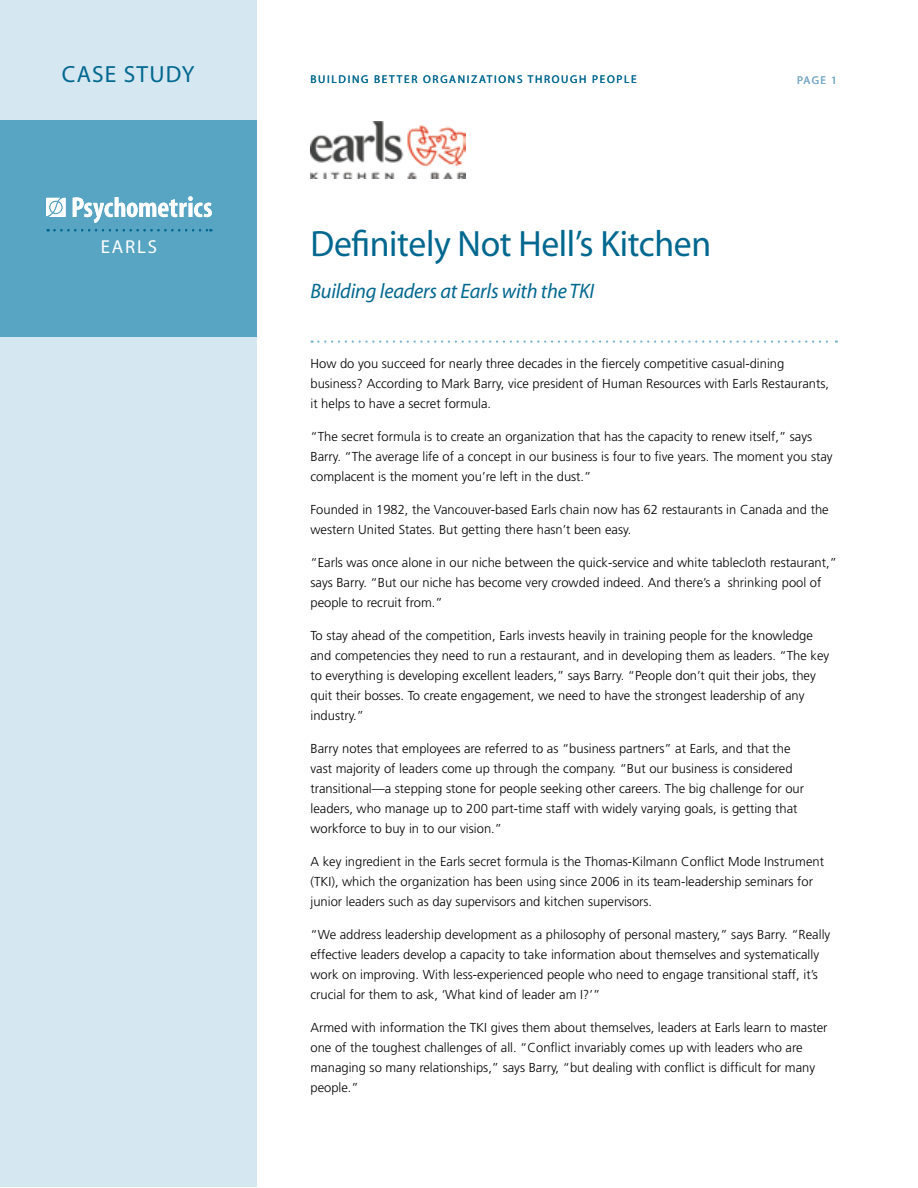
<style>
.page{position:relative;width:918px;height:1188px;background:#fff}
.page>*{position:absolute;margin:0;border:0;box-sizing:border-box;transform-origin:0 0}
.t1{font:36.75px "Myriad";letter-spacing:-.01em;color:#00678f}
.t2{font:23.4px "Myriad";letter-spacing:.05em;color:#00678f}
.t3{font:italic 21px "Myriad";letter-spacing:-.01em;color:#00678f}
.t4{font:18.75px "Myriad";letter-spacing:.1em;color:#fff}
.t5{font:300 12.9px/20px "Frutiger";color:#000}
.t6{font:11.25px "Myriad";letter-spacing:.15em;color:#00678f}
.t7{font:11.25px "Myriad";color:#79a9c7}
</style>
<div class="page">
<div style="left:0;top:0;width:256px;height:1186px;background:#d5e7f0"></div>
<div style="left:0;top:120px;width:256px;height:216px;background:#57a4c3"></div>
<svg style="left:312px;top:341px;width:525px;height:2px"></svg>
<svg style="left:48px;top:229px;width:163px;height:2px"></svg>
<svg style="left:73px;top:196px;width:139px;height:27px"></svg>
<svg style="left:46px;top:198px;width:20px;height:19px"></svg>
<img style="left:310px;top:122px;width:155px;height:57px">
<h2 class="t2" style="left:62px;top:62px;width:134px">CASE STUDY</h2>
<h3 class="t4" style="left:101px;top:238px;width:58px">EARLS</h3>
<p class="t6" style="left:311px;top:73px;width:328px">BUILDING BETTER ORGANIZATIONS THROUGH PEOPLE</p>
<p class="t7" style="left:797px;top:75px;width:41px">PAGE 1</p>
<h1 class="t1" style="left:310px;top:225px;width:402px">Definitely Not Hell’s Kitchen</h1>
<h3 class="t3" style="left:310px;top:280px;width:285px">Building leaders at Earls with the TKI</h3>
<p class="t5" style="left:310px;top:353px;width:520px">How do you succeed for nearly three decades in the fiercely competitive casual-dining business? According to Mark Barry, vice president of Human Resources with Earls Restaurants, it helps to have a secret formula.</p>
<p class="t5" style="left:310px;top:427px;width:524px">“The secret formula is to create an organization that has the capacity to renew itself,” says<br>Barry. “The average life of a concept in our business is four to five years. The moment you stay complacent is the moment you’re left in the dust.”</p>
<p class="t5" style="left:310px;top:500px;width:520px">Founded in 1982, the Vancouver-based Earls chain now has 62 restaurants in Canada and the western United States. But getting there hasn’t been easy.</p>
<p class="t5" style="left:310px;top:553px;width:528px">“Earls was once alone in our niche between the quick-service and white tablecloth restaurant,” says Barry. “But our niche has become very crowded indeed. And there’s a shrinking pool of people to recruit from.”</p>
<p class="t5" style="left:310px;top:626px;width:520px">To stay ahead of the competition, Earls invests heavily in training people for the knowledge and competencies they need to run a restaurant, and in developing them as leaders. “The key to everything is developing excellent leaders,” says Barry. “People don’t quit their jobs, they quit their bosses. To create engagement, we need to have the strongest leadership of any industry.”</p>
<p class="t5" style="left:310px;top:739px;width:495px">Barry notes that employees are referred to as “business partners” at Earls, and that the vast majority of leaders come up through the company. “But our business is considered transitional—a stepping stone for people seeking other careers. The big challenge for our leaders, who manage up to 200 part-time staff with widely varying goals, is getting that workforce to buy in to our vision.”</p>
<p class="t5" style="left:310px;top:852px;width:515px">A key ingredient in the Earls secret formula is the Thomas-Kilmann Conflict Mode Instrument (TKI), which the organization has been using since 2006 in its team-leadership seminars for junior leaders such as day supervisors and kitchen supervisors.</p>
<p class="t5" style="left:310px;top:925px;width:521px">“We address leadership development as a philosophy of personal mastery,” says Barry. “Really effective leaders develop a capacity to take information about themselves and systematically work on improving. With less-experienced people who need to engage transitional staff, it’s crucial for them to ask, ‘What kind of leader am I?’”</p>
<p class="t5" style="left:310px;top:1018px;width:519px">Armed with information the TKI gives them about themselves, leaders at Earls learn to master one of the toughest challenges of all. “Conflict invariably comes up with leaders who are managing so many relationships,” says Barry, “but dealing with conflict is difficult for many people.”</p>
</div>
